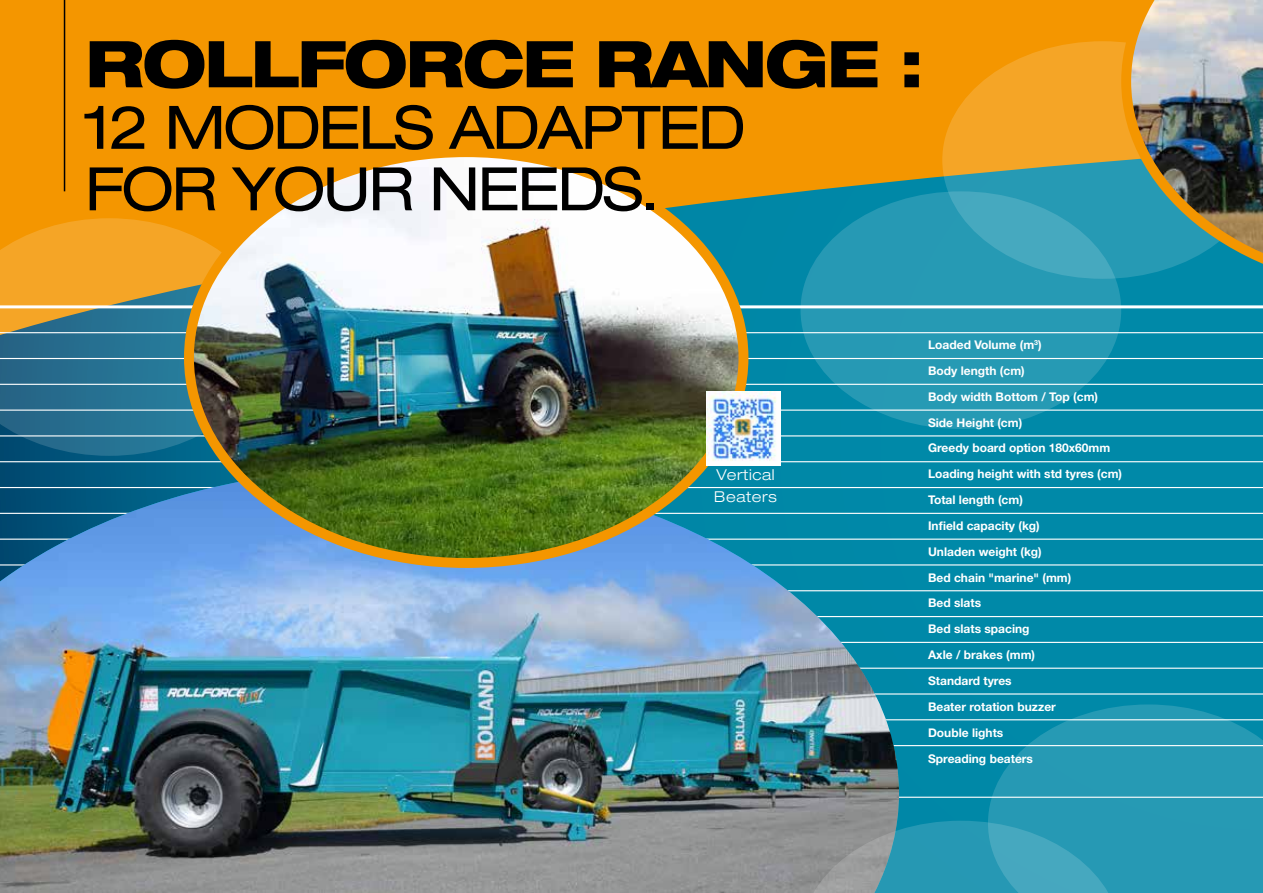
<style>
.page{position:relative;width:1263px;height:893px;background:#0089a8}
.page>*{position:absolute;margin:0;border:0;box-sizing:border-box;transform-origin:0 0}
.t1{font:800 expanded 64.5px "Helvetica Neue LT Std";letter-spacing:-.04em;color:#000}
.t2{font:expanded 60px/61.5px "Helvetica Neue LT Std";letter-spacing:-.04em;color:#000}
.t3{font:300 expanded 15px/22.2px "Helvetica Neue LT Std";letter-spacing:.04em;color:#fff}
.t4{font:700 12px/25.8px "Helvetica Neue LT Std";color:#fff}
</style>
<div class="page">
<svg style="left:0;top:0;width:1263px;height:358px;background:#d79413"></svg>
<svg style="left:0;top:218px;width:189px;height:238px;background:#788465"></svg>
<svg style="left:942px;top:41px;width:321px;height:238px;background:#b6a150"></svg>
<svg style="left:800px;top:191px;width:321px;height:238px;background:#2b9cb5"></svg>
<hr style="left:0;top:332px;width:1263px;height:1px;background:#fff">
<hr style="left:0;top:384px;width:1263px;height:1px;background:#fff">
<hr style="left:0;top:410px;width:1263px;height:1px;background:#fff">
<hr style="left:0;top:435px;width:1263px;height:1px;background:#fff">
<hr style="left:0;top:461px;width:1263px;height:1px;background:#fff">
<hr style="left:0;top:487px;width:1263px;height:1px;background:#fff">
<hr style="left:0;top:513px;width:1263px;height:1px;background:#fff">
<hr style="left:0;top:590px;width:1263px;height:1px;background:#fff">
<hr style="left:0;top:616px;width:1263px;height:1px;background:#fff">
<hr style="left:0;top:642px;width:1263px;height:1px;background:#fff">
<hr style="left:0;top:668px;width:1263px;height:1px;background:#fff">
<hr style="left:0;top:693px;width:1263px;height:2px;background:#fff">
<hr style="left:0;top:719px;width:1263px;height:1px;background:#fff">
<hr style="left:0;top:745px;width:1263px;height:1px;background:#fff">
<hr style="left:0;top:797px;width:1263px;height:1px;background:#fff">
<hr style="left:0;top:358px;width:1263px;height:1px;background:#fff">
<hr style="left:0;top:305px;width:1263px;height:3px;background:#fff">
<hr style="left:0;top:539px;width:1263px;height:1px;background:#fff">
<hr style="left:0;top:564px;width:1263px;height:1px;background:#fff">
<img style="left:0;top:468px;width:899px;height:425px">
<svg style="left:988px;top:704px;width:275px;height:189px;background:#2599b4"></svg>
<svg style="left:800px;top:821px;width:321px;height:72px;background:#4b9aad"></svg>
<img style="left:189px;top:152px;width:554px;height:411px">
<img style="left:1121px;top:0;width:142px;height:292px">
<hr style="left:64px;top:0;width:1px;height:191px;background:#000">
<img style="left:706px;top:391px;width:74px;height:74px">
<h1 class="t1" style="left:85px;top:23px;width:841px">ROLLFORCE RANGE :</h1>
<h2 class="t2" style="left:85px;top:96px;width:662px">12 MODELS ADAPTED<br>FOR YOUR NEEDS.</h2>
<p class="t3" style="left:714px;top:464px;width:64px">Vertical<br>Beaters</p>
<p class="t4" style="left:928px;top:332px;width:195px">Loaded Volume (m<sup>3</sup>)<br>Body length (cm)<br>Body width Bottom / Top (cm)<br>Side Height (cm)<br>Greedy board option 180x60mm<br>Loading height with std tyres (cm)<br>Total length (cm)<br>Infield capacity (kg)<br>Unladen weight (kg)<br>Bed chain "marine" (mm)<br>Bed slats<br>Bed slats spacing<br>Axle / brakes (mm)<br>Standard tyres<br>Beater rotation buzzer<br>Double lights<br>Spreading beaters</p>
</div>
